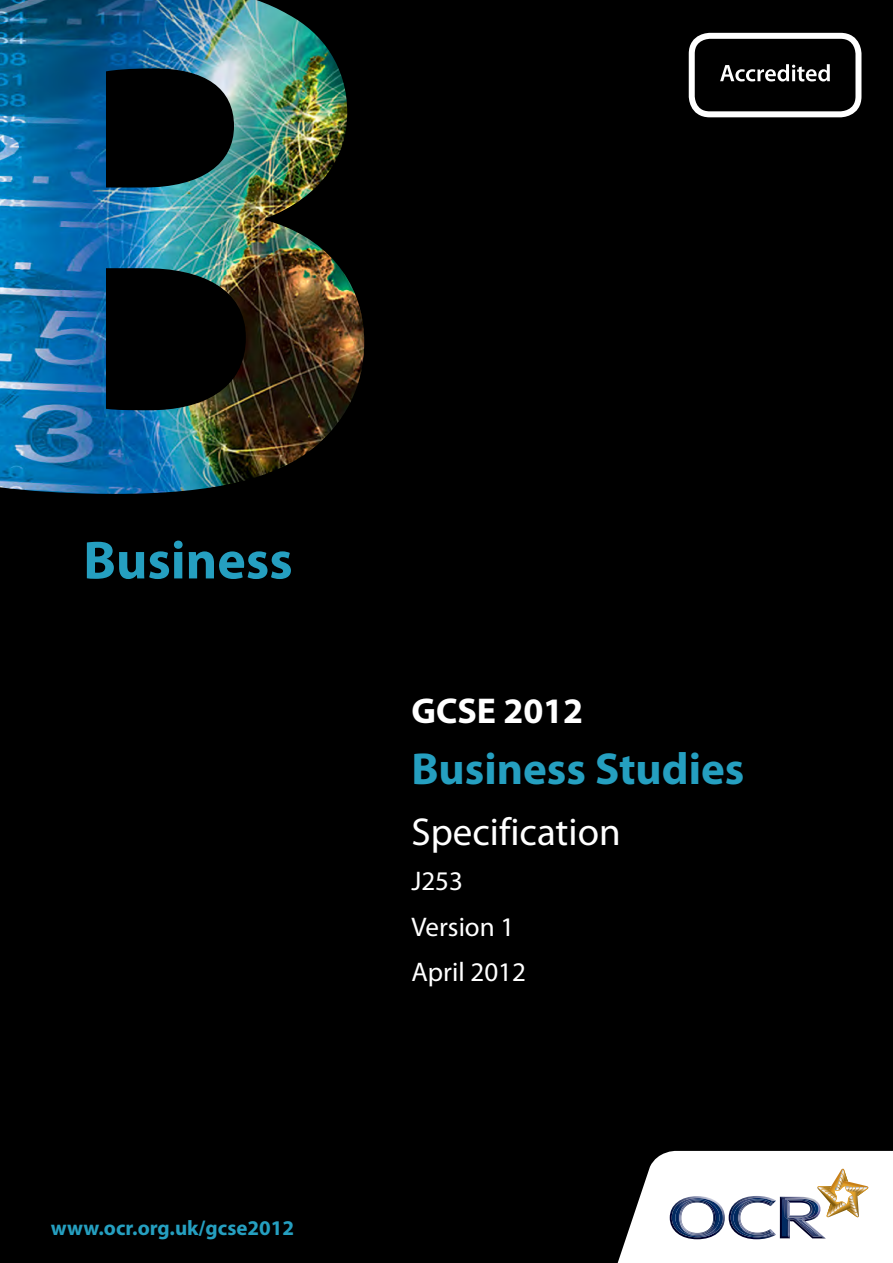
<style>
.page{position:relative;width:893px;height:1263px;background:#000}
.page>*{position:absolute;margin:0;border:0;box-sizing:border-box;transform-origin:0 0}
.t1{font:700 54px "Myriad Pro";color:#259fc0}
.t2{font:700 45px "Myriad Pro";color:#259fc0}
.t3{font:39px "Myriad Pro";color:#fff}
.t4{font:700 36px "Myriad Pro";color:#fff}
.t5{font:27px "Myriad Pro";color:#fff}
.t6{font:700 21px "Myriad Pro";color:#259fc0}
</style>
<div class="page">
<svg style="left:617px;top:1151px;width:276px;height:112px;background:#d6d6d8"></svg>
<img style="left:0;top:0;width:364px;height:494px">
<div style="left:689px;top:33px;width:172px;height:84px;border:6px solid #fff;border-radius:18px"></div>
<svg style="left:720px;top:64px;width:110px;height:17px"></svg>
<p class="t1" style="left:83px;top:525px;width:211px">Business</p>
<p class="t6" style="left:51px;top:1214px;width:245px">www.ocr.org.uk/gcse2012</p>
<p class="t4" style="left:411px;top:687px;width:173px">GCSE 2012</p>
<p class="t2" style="left:411px;top:739px;width:334px">Business Studies</p>
<p class="t3" style="left:411px;top:808px;width:211px">Specification</p>
<p class="t5" style="left:411px;top:865px;width:53px">J253</p>
<p class="t5" style="left:411px;top:910px;width:104px">Version 1</p>
<p class="t5" style="left:411px;top:955px;width:116px">April 2012</p>
</div>
